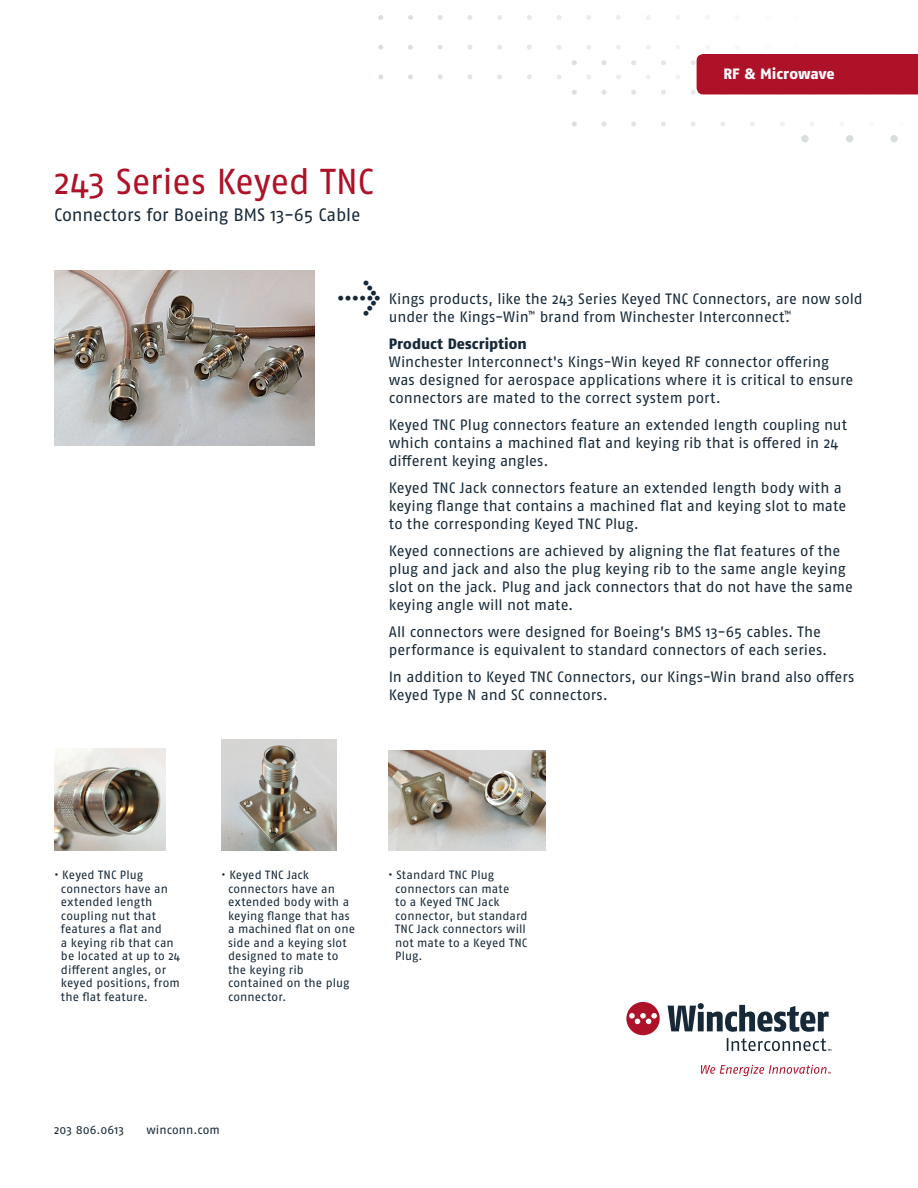
<style>
.page{position:relative;width:918px;height:1188px;background:#fff}
.page>*{position:absolute;margin:0;border:0;box-sizing:border-box;transform-origin:0 0}
.t1{font:36px "Fago OT";letter-spacing:-.01em;color:#ae1229}
.t2{font:500 36px "Meta Pro";color:#172938}
.t3{font:18px "Fago OT";letter-spacing:-.015em;color:#172938}
.t4{font:15px/18px "Fago OT";color:#172938}
.t5{font:800 15px "Fago OT";color:#172938}
.t6{font:800 15px "Fago OT";letter-spacing:-.005em;color:#fff}
.t7{font:12px/13.5px "Fago OT";letter-spacing:.015em;color:#172938}
</style>
<div class="page">
<svg style="left:572px;top:60px;width:5px;height:5px"></svg>
<svg style="left:602px;top:60px;width:4px;height:5px"></svg>
<svg style="left:631px;top:60px;width:5px;height:5px"></svg>
<svg style="left:661px;top:60px;width:5px;height:5px"></svg>
<svg style="left:572px;top:90px;width:5px;height:5px"></svg>
<svg style="left:602px;top:90px;width:4px;height:5px"></svg>
<svg style="left:631px;top:90px;width:5px;height:5px"></svg>
<svg style="left:661px;top:90px;width:5px;height:5px"></svg>
<svg style="left:572px;top:122px;width:5px;height:4px"></svg>
<svg style="left:602px;top:122px;width:4px;height:4px"></svg>
<svg style="left:631px;top:122px;width:5px;height:4px"></svg>
<svg style="left:661px;top:122px;width:5px;height:4px"></svg>
<svg style="left:691px;top:122px;width:5px;height:4px"></svg>
<svg style="left:720px;top:122px;width:5px;height:4px"></svg>
<svg style="left:750px;top:122px;width:5px;height:4px"></svg>
<svg style="left:780px;top:122px;width:5px;height:4px"></svg>
<svg style="left:810px;top:122px;width:4px;height:4px"></svg>
<div style="left:801px;top:135px;width:8px;height:7px;background:#d9dfdf;border-radius:50%"></div>
<div style="left:846px;top:135px;width:7px;height:7px;background:#d9dfdf;border-radius:50%"></div>
<div style="left:890px;top:135px;width:8px;height:7px;background:#d9dfdf;border-radius:50%"></div>
<svg style="left:378px;top:15px;width:5px;height:5px"></svg>
<svg style="left:408px;top:15px;width:5px;height:5px"></svg>
<svg style="left:438px;top:15px;width:5px;height:5px"></svg>
<svg style="left:467px;top:15px;width:5px;height:5px"></svg>
<svg style="left:497px;top:15px;width:5px;height:5px"></svg>
<svg style="left:527px;top:15px;width:5px;height:5px"></svg>
<svg style="left:557px;top:15px;width:5px;height:5px"></svg>
<svg style="left:586px;top:15px;width:5px;height:5px"></svg>
<svg style="left:616px;top:15px;width:5px;height:5px"></svg>
<svg style="left:646px;top:15px;width:5px;height:5px"></svg>
<svg style="left:676px;top:15px;width:4px;height:5px"></svg>
<svg style="left:378px;top:45px;width:5px;height:5px"></svg>
<svg style="left:378px;top:74px;width:5px;height:5px"></svg>
<svg style="left:408px;top:45px;width:5px;height:5px"></svg>
<svg style="left:408px;top:74px;width:5px;height:5px"></svg>
<svg style="left:438px;top:45px;width:5px;height:5px"></svg>
<svg style="left:438px;top:74px;width:5px;height:5px"></svg>
<svg style="left:467px;top:45px;width:5px;height:5px"></svg>
<svg style="left:467px;top:74px;width:5px;height:5px"></svg>
<svg style="left:497px;top:45px;width:5px;height:5px"></svg>
<svg style="left:497px;top:74px;width:5px;height:5px"></svg>
<svg style="left:527px;top:45px;width:5px;height:5px"></svg>
<svg style="left:527px;top:74px;width:5px;height:5px"></svg>
<svg style="left:557px;top:45px;width:5px;height:5px"></svg>
<svg style="left:557px;top:74px;width:5px;height:5px"></svg>
<svg style="left:586px;top:45px;width:5px;height:5px"></svg>
<svg style="left:586px;top:74px;width:5px;height:5px"></svg>
<svg style="left:616px;top:45px;width:5px;height:5px"></svg>
<svg style="left:616px;top:75px;width:5px;height:4px"></svg>
<svg style="left:646px;top:45px;width:5px;height:4px"></svg>
<svg style="left:646px;top:75px;width:5px;height:4px"></svg>
<svg style="left:676px;top:45px;width:4px;height:4px"></svg>
<svg style="left:676px;top:75px;width:4px;height:4px"></svg>
<svg style="left:691px;top:45px;width:227px;height:50px"></svg>
<svg style="left:668px;top:1003px;width:161px;height:29px"></svg>
<svg style="left:727px;top:1038px;width:104px;height:13px"></svg>
<svg style="left:701px;top:1065px;width:130px;height:11px"></svg>
<div style="left:626px;top:1002px;width:34px;height:33px;background:#ae1229;border-radius:50%"></div>
<svg style="left:629px;top:1013px;width:28px;height:11px"></svg>
<img style="left:54px;top:270px;width:261px;height:176px">
<img style="left:54px;top:749px;width:111px;height:101px">
<img style="left:221px;top:740px;width:115px;height:110px">
<img style="left:388px;top:751px;width:157px;height:99px">
<p class="t6" style="left:724px;top:65px;width:113px">RF &amp; Microwave</p>
<p class="t1" style="left:54px;top:160px;width:321px">243 Series Keyed TNC</p>
<p class="t3" style="left:54px;top:204px;width:308px">Connectors for Boeing BMS 13-65 Cable</p>
<p class="t2" style="left:338px;top:268px;width:45px">→</p>
<p class="t4" style="left:389px;top:289px;width:475px">Kings products, like the 243 Series Keyed TNC Connectors, are now sold under the Kings-Win<sup>™</sup> brand from Winchester Interconnect<sup>™</sup>.</p>
<p class="t5" style="left:389px;top:334px;width:140px">Product Description</p>
<p class="t4" style="left:389px;top:352px;width:466px">Winchester Interconnect's Kings-Win keyed RF connector offering was designed for aerospace applications where it is critical to ensure connectors are mated to the correct system port.</p>
<p class="t4" style="left:389px;top:415px;width:460px">Keyed TNC Plug connectors feature an extended length coupling nut which contains a machined flat and keying rib that is offered in 24 different keying angles.</p>
<p class="t4" style="left:389px;top:478px;width:459px">Keyed TNC Jack connectors feature an extended length body with a keying flange that contains a machined flat and keying slot to mate to the corresponding Keyed TNC Plug.</p>
<p class="t4" style="left:389px;top:541px;width:466px">Keyed connections are achieved by aligning the flat features of the plug and jack and also the plug keying rib to the same angle keying slot on the jack. Plug and jack connectors that do not have the same keying angle will not mate.</p>
<p class="t4" style="left:389px;top:622px;width:440px">All connectors were designed for Boeing’s BMS 13-65 cables. The performance is equivalent to standard connectors of each series.</p>
<p class="t4" style="left:389px;top:667px;width:467px">In addition to Keyed TNC Connectors, our Kings-Win brand also offers<br>Keyed Type N and SC connectors.</p>
<p class="t7" style="left:61px;top:868px;width:108px;text-indent:-7px">• Keyed TNC Plug connectors have an extended length coupling nut that</p>
<p class="t7" style="left:61px;top:922px;width:121px">features a flat and<br>a keying rib that can be located at up to 24 different angles, or keyed positions, from the flat feature.</p>
<p class="t7" style="left:228px;top:868px;width:128px;text-indent:-7px">• Keyed TNC Jack connectors have an extended body with a keying flange that has a machined flat on one side and a keying slot designed to mate to the keying rib</p>
<p class="t7" style="left:228px;top:976px;width:123px">contained on the plug connector.</p>
<p class="t7" style="left:395px;top:868px;width:134px;text-indent:-7px">• Standard TNC Plug connectors can mate<br>to a Keyed TNC Jack connector, but standard<br>TNC Jack connectors will not mate to a Keyed TNC<br>Plug.</p>
<p class="t7" style="left:54px;top:1123px;width:72px">203 806.0613</p>
<p class="t7" style="left:146px;top:1123px;width:75px">winconn.com</p>
</div>
